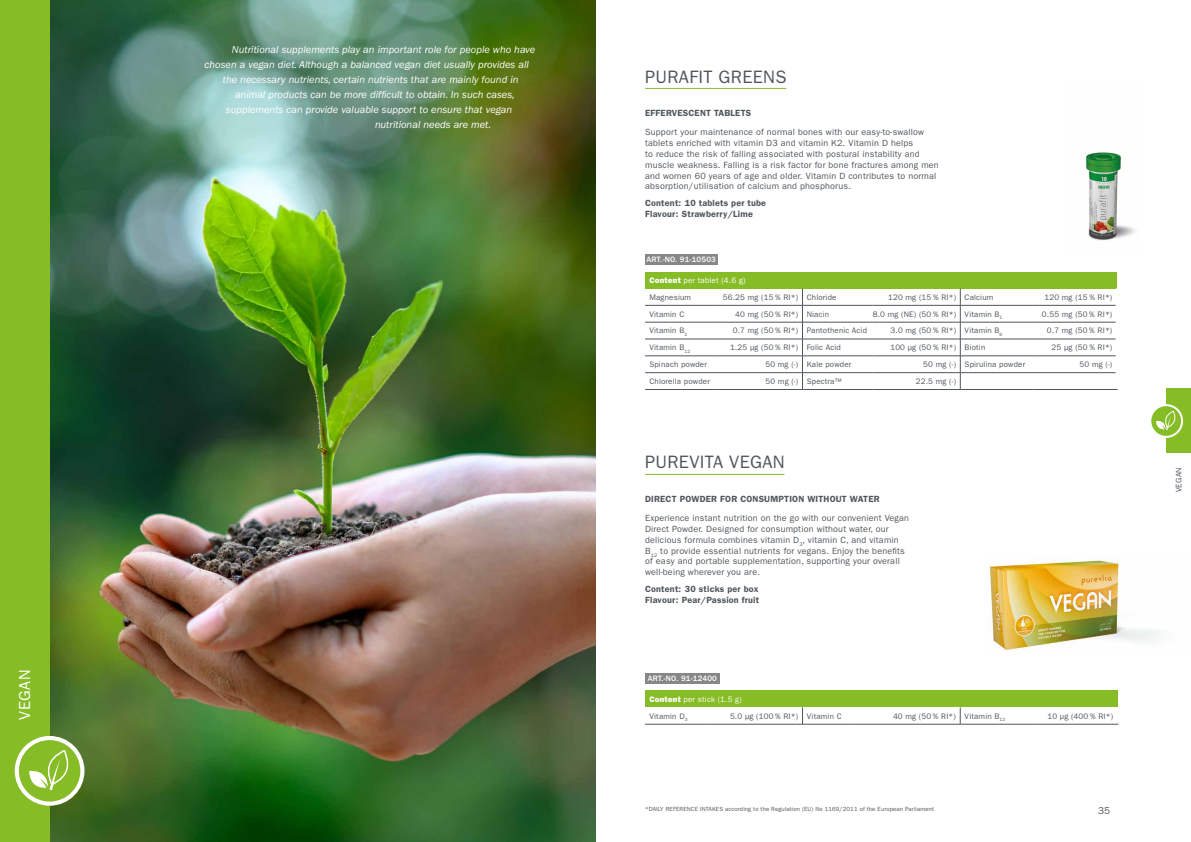
<style>
.page{position:relative;width:1191px;height:842px;background:#fff}
.page>*{position:absolute;margin:0;border:0;box-sizing:border-box;transform-origin:0 0}
.t1{font:18px "ITC Franklin Gothic Std";letter-spacing:.02em;color:#4f565b}
.t2{font:16px "ITC Franklin Gothic Std";letter-spacing:.03em;color:#fff}
.t3{font:italic 10.5px "ITC Franklin Gothic Std";color:#fff}
.t4{font:10px "ITC Franklin Gothic Std";color:#4f565b}
.t5{font:9px/10.8px "ITC Franklin Gothic Std";letter-spacing:.02em;color:#4f565b}
.t6{font:600 9px/10.8px "ITC Franklin Gothic Std";letter-spacing:.02em;color:#4f565b}
.t7{font:8px "ITC Franklin Gothic Std";letter-spacing:.02em;color:#4f565b}
.t8{font:8px/16.8px "ITC Franklin Gothic Std";letter-spacing:.02em;color:#fff}
.t9{font:500 8px "ITC Franklin Gothic Std";letter-spacing:.02em;color:#fff}
.t10{font:6px "ITC Franklin Gothic Std";letter-spacing:.02em;color:#4f565b}
.s1{font-family:"ITC Franklin Gothic Std Hvy"}
.s2{color:#4f565b}
.s3{color:#fff}
</style>
<div class="page">
<img style="left:50px;top:0;width:545px;height:842px">
<div style="left:0;top:0;width:50px;height:842px;background:#86bc25"></div>
<svg style="left:17px;top:738px;width:65px;height:66px"></svg>
<div style="left:15px;top:736px;width:69px;height:70px;border:4px solid #fff;border-radius:50%"></div>
<svg style="left:28px;top:751px;width:42px;height:42px"></svg>
<hr style="left:645px;top:88px;width:141px;height:1px;background:#86bc25">
<div style="left:645px;top:254px;width:72px;height:10px;background:#878787"></div>
<div style="left:645px;top:272px;width:471px;height:16px;background:#86bc25"></div>
<svg style="left:1115px;top:288px;width:2px;height:86px"></svg>
<hr style="left:645px;top:305px;width:68px;height:1px;background:#4f565b">
<hr style="left:713px;top:305px;width:89px;height:1px;background:#4f565b">
<hr style="left:802px;top:305px;width:70px;height:1px;background:#4f565b">
<hr style="left:872px;top:305px;width:88px;height:1px;background:#4f565b">
<hr style="left:960px;top:305px;width:72px;height:1px;background:#4f565b">
<hr style="left:1032px;top:305px;width:83px;height:1px;background:#4f565b">
<hr style="left:645px;top:322px;width:68px;height:1px;background:#4f565b">
<hr style="left:713px;top:322px;width:89px;height:1px;background:#4f565b">
<hr style="left:802px;top:322px;width:70px;height:1px;background:#4f565b">
<hr style="left:872px;top:322px;width:88px;height:1px;background:#4f565b">
<hr style="left:960px;top:322px;width:72px;height:1px;background:#4f565b">
<hr style="left:1032px;top:322px;width:83px;height:1px;background:#4f565b">
<hr style="left:645px;top:339px;width:68px;height:1px;background:#4f565b">
<hr style="left:645px;top:356px;width:68px;height:1px;background:#4f565b">
<hr style="left:645px;top:372px;width:68px;height:1px;background:#4f565b">
<hr style="left:645px;top:389px;width:68px;height:1px;background:#4f565b">
<hr style="left:713px;top:339px;width:89px;height:1px;background:#4f565b">
<hr style="left:713px;top:356px;width:89px;height:1px;background:#4f565b">
<hr style="left:713px;top:372px;width:89px;height:1px;background:#4f565b">
<hr style="left:713px;top:389px;width:89px;height:1px;background:#4f565b">
<svg style="left:802px;top:288px;width:1px;height:101px"></svg>
<hr style="left:802px;top:339px;width:70px;height:1px;background:#4f565b">
<hr style="left:802px;top:356px;width:70px;height:1px;background:#4f565b">
<hr style="left:802px;top:372px;width:70px;height:1px;background:#4f565b">
<hr style="left:802px;top:389px;width:70px;height:1px;background:#4f565b">
<hr style="left:872px;top:339px;width:88px;height:1px;background:#4f565b">
<hr style="left:872px;top:356px;width:88px;height:1px;background:#4f565b">
<hr style="left:872px;top:372px;width:88px;height:1px;background:#4f565b">
<hr style="left:872px;top:389px;width:88px;height:1px;background:#4f565b">
<svg style="left:960px;top:288px;width:1px;height:101px"></svg>
<hr style="left:960px;top:339px;width:72px;height:1px;background:#4f565b">
<hr style="left:960px;top:356px;width:72px;height:1px;background:#4f565b">
<hr style="left:960px;top:372px;width:72px;height:1px;background:#4f565b">
<hr style="left:960px;top:389px;width:72px;height:1px;background:#4f565b">
<hr style="left:1032px;top:339px;width:83px;height:1px;background:#4f565b">
<hr style="left:1032px;top:356px;width:83px;height:1px;background:#4f565b">
<hr style="left:1032px;top:372px;width:83px;height:1px;background:#4f565b">
<hr style="left:1032px;top:389px;width:85px;height:1px;background:#4f565b">
<hr style="left:645px;top:474px;width:139px;height:1px;background:#86bc25">
<div style="left:645px;top:673px;width:74px;height:10px;background:#878787"></div>
<div style="left:645px;top:690px;width:472px;height:17px;background:#86bc25"></div>
<hr style="left:645px;top:724px;width:65px;height:1px;background:#4f565b">
<hr style="left:710px;top:724px;width:92px;height:1px;background:#4f565b">
<svg style="left:802px;top:707px;width:1px;height:17px"></svg>
<hr style="left:802px;top:724px;width:51px;height:1px;background:#4f565b">
<hr style="left:853px;top:724px;width:107px;height:1px;background:#4f565b">
<svg style="left:960px;top:707px;width:1px;height:17px"></svg>
<hr style="left:960px;top:724px;width:73px;height:1px;background:#4f565b">
<hr style="left:1033px;top:724px;width:85px;height:1px;background:#4f565b">
<img style="left:1085px;top:151px;width:51px;height:90px">
<img style="left:989px;top:559px;width:175px;height:91px">
<div style="left:1166px;top:389px;width:25px;height:64px;background:#86bc25"></div>
<svg style="left:1150px;top:405px;width:32px;height:32px"></svg>
<div style="left:1149px;top:404px;width:34px;height:34px;border:2px solid #fff;border-radius:50%"></div>
<svg style="left:1155px;top:411px;width:21px;height:21px"></svg>
<h2 class="t2" style="left:16px;top:720px;width:51px;rotate:-90deg">VEGAN</h2>
<p class="t3" style="left:232px;top:43px;width:305px">Nutritional supplements play an important role for people who have</p>
<p class="t3" style="left:204px;top:58px;width:326px">chosen a vegan diet. Although a balanced vegan diet usually provides all</p>
<p class="t3" style="left:223px;top:73px;width:297px">the necessary nutrients, certain nutrients that are mainly found in</p>
<p class="t3" style="left:235px;top:88px;width:281px">animal products can be more difficult to obtain. In such cases,</p>
<p class="t3" style="left:226px;top:103px;width:288px">supplements can provide valuable support to ensure that vegan</p>
<p class="t3" style="left:375px;top:118px;width:117px">nutritional needs are met.</p>
<h1 class="t1" style="left:645px;top:66px;width:143px">PURAFIT GREENS</h1>
<p class="t6" style="left:645px;top:108px;width:107px">EFFERVESCENT TABLETS</p>
<p class="t5" style="left:645px;top:127px;width:295px">Support your maintenance of normal bones with our easy-to-swallow tablets enriched with vitamin D3 and vitamin K2. Vitamin D helps<br>to reduce the risk of falling associated with postural instability and muscle weakness. Falling is a risk factor for bone fractures among men and women 60 years of age and older. Vitamin D contributes to normal absorption/utilisation of calcium and phosphorus.</p>
<p class="t6" style="left:645px;top:197px;width:122px">Content: 10 tablets per tube<br>Flavour: Strawberry/Lime</p>
<p class="t9" style="left:646px;top:255px;width:71px">ART.-NO. 91-10503</p>
<p class="t8" style="left:649px;top:272px;width:98px"><span class="s1">Content</span> per tablet (4.6 g)<br><span class="s2">Magnesium</span></p>
<p class="t7" style="left:723px;top:292px;width:115px">56.25 mg (15 % RI*) Chloride</p>
<p class="t7" style="left:888px;top:292px;width:107px">120 mg (15 % RI*) Calcium</p>
<p class="t7" style="left:1044px;top:292px;width:69px">120 mg (15 % RI*)</p>
<p class="t7" style="left:649px;top:309px;width:36px">Vitamin C</p>
<p class="t7" style="left:735px;top:309px;width:95px">40 mg (50 % RI*) Niacin</p>
<p class="t7" style="left:872px;top:309px;width:131px">8.0 mg (NE) (50 % RI*) Vitamin B<sub>1</sub></p>
<p class="t7" style="left:1042px;top:309px;width:72px">0.55 mg (50 % RI*)</p>
<p class="t7" style="left:649px;top:326px;width:39px">Vitamin B<sub>2</sub></p>
<p class="t7" style="left:732px;top:326px;width:136px">0.7 mg (50 % RI*) Pantothenic Acid</p>
<p class="t7" style="left:890px;top:326px;width:113px">3.0 mg (50 % RI*) Vitamin B<sub>6</sub></p>
<p class="t7" style="left:1046px;top:326px;width:67px">0.7 mg (50 % RI*)</p>
<p class="t7" style="left:649px;top:343px;width:42px">Vitamin B<sub>12</sub></p>
<p class="t7" style="left:730px;top:343px;width:112px">1.25 μg (50 % RI*) Folic Acid</p>
<p class="t7" style="left:890px;top:343px;width:96px">100 μg (50 % RI*) Biotin</p>
<p class="t7" style="left:1044px;top:343px;width:70px"><span class="s3">2.</span>25 μg (50 % RI*)</p>
<p class="t7" style="left:649px;top:360px;width:59px">Spinach powder</p>
<p class="t7" style="left:765px;top:360px;width:87px">50 mg (-) Kale powder</p>
<p class="t7" style="left:923px;top:360px;width:103px">50 mg (-) Spirulina powder</p>
<p class="t7" style="left:1072px;top:360px;width:42px"><span class="s3">2.</span>50 mg (-)</p>
<p class="t7" style="left:649px;top:376px;width:62px">Chlorella powder</p>
<p class="t7" style="left:765px;top:376px;width:78px">50 mg (-) Spectra™</p>
<p class="t7" style="left:915px;top:376px;width:42px">22.5 mg (-)</p>
<h1 class="t1" style="left:645px;top:452px;width:141px">PUREVITA VEGAN</h1>
<p class="t6" style="left:645px;top:493px;width:236px">DIRECT POWDER FOR CONSUMPTION WITHOUT WATER</p>
<p class="t5" style="left:645px;top:513px;width:265px">Experience instant nutrition on the go with our convenient Vegan Direct Powder. Designed for consumption without water, our delicious formula combines vitamin D<sub>3</sub>, vitamin C, and vitamin B<sub>12</sub> to provide essential nutrients for vegans. Enjoy the benefits of easy and portable supplementation, supporting your overall well-being wherever you are.</p>
<p class="t6" style="left:645px;top:583px;width:115px">Content: 30 sticks per box<br>Flavour: Pear/Passion fruit</p>
<p class="t9" style="left:647px;top:674px;width:71px">ART.-NO. 91-12400</p>
<p class="t8" style="left:649px;top:691px;width:94px"><span class="s1">Content</span> per stick (1.5 g)<br><span class="s2">Vitamin D</span><sub>3</sub></p>
<p class="t7" style="left:730px;top:711px;width:113px">5.0 µg (100 % RI*) Vitamin C</p>
<p class="t7" style="left:893px;top:711px;width:114px">40 mg (50 % RI*) Vitamin B<sub>12</sub></p>
<p class="t7" style="left:1047px;top:711px;width:67px">10 µg (400 % RI*)</p>
<p class="t10" style="left:645px;top:805px;width:290px">*DAILY REFERENCE INTAKES according to the Regulation (EU) No 1169/2011 of the European Parliament</p>
<p class="t4" style="left:1098px;top:805px;width:14px">35</p>
<p class="t7" style="left:1174px;top:492px;width:26px;rotate:-90deg">VEGAN</p>
</div>
